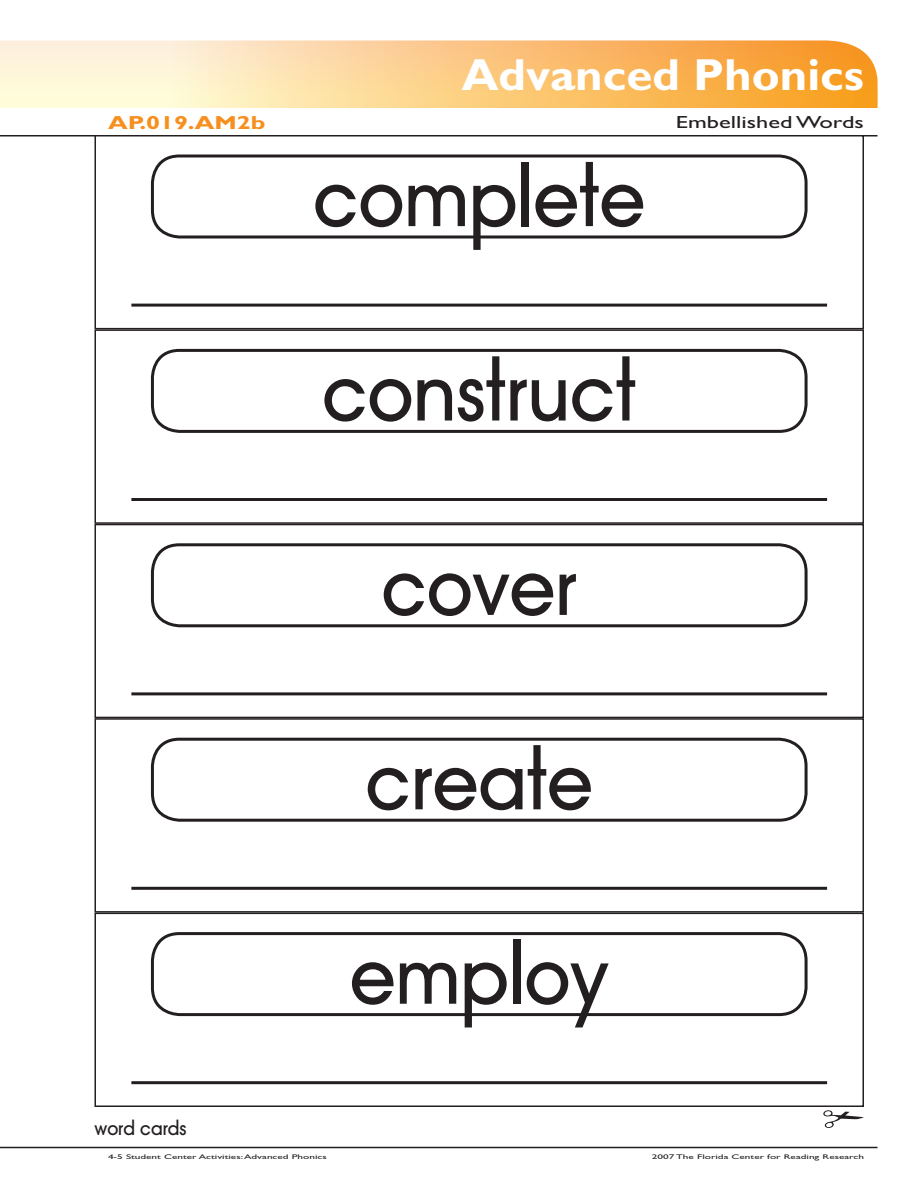
<style>
.page{position:relative;width:918px;height:1188px;background:#fff}
.page>*{position:absolute;margin:0;border:0;box-sizing:border-box;transform-origin:0 0}
.t1{font:75px "Avant Garde Medium Modified";color:#231f20}
.t2{font:700 45px "Gill Sans MT Modified";color:#fff;scale:1.05 1}
.t3{font:700 18.9px "Gill Sans MT Modified";color:#f68f1e;scale:1.33 1}
.t4{font:18px "Avant Garde Medium Modified";color:#231f20}
.t5{font:17.55px "Gill Sans MT Modified";color:#231f20;scale:1.39 1}
.t6{font:6.75px "Gill Sans MT Modified";color:#231f20;scale:1.67 1}
</style>
<div class="page">
<hr style="left:0;top:1147px;width:878px;height:1px;background:#231f20">
<hr style="left:0;top:135px;width:878px;height:1px;background:#231f20">
<svg style="left:0;top:40px;width:878px;height:68px;background:#fbcf8c"></svg>
<div style="left:94px;top:135px;width:770px;height:194px;border:2px solid #231f20"></div>
<hr style="left:131px;top:304px;width:696px;height:3px;background:#231f20">
<div style="left:151px;top:154px;width:657px;height:84px;border:3px solid #231f20;border-radius:27px"></div>
<div style="left:94px;top:329px;width:770px;height:195px;border:2px solid #231f20"></div>
<hr style="left:131px;top:498px;width:696px;height:3px;background:#231f20">
<div style="left:151px;top:349px;width:657px;height:84px;border:3px solid #231f20;border-radius:27px"></div>
<div style="left:94px;top:524px;width:770px;height:194px;border:2px solid #231f20"></div>
<hr style="left:131px;top:692px;width:696px;height:3px;background:#231f20">
<div style="left:151px;top:543px;width:657px;height:84px;border:3px solid #231f20;border-radius:27px"></div>
<div style="left:94px;top:718px;width:770px;height:195px;border:2px solid #231f20"></div>
<hr style="left:131px;top:887px;width:696px;height:3px;background:#231f20">
<div style="left:151px;top:738px;width:657px;height:84px;border:3px solid #231f20;border-radius:27px"></div>
<div style="left:94px;top:913px;width:770px;height:194px;border:2px solid #231f20"></div>
<hr style="left:131px;top:1081px;width:696px;height:3px;background:#231f20">
<div style="left:151px;top:932px;width:657px;height:84px;border:3px solid #231f20;border-radius:27px"></div>
<svg style="left:823px;top:1110px;width:41px;height:18px"></svg>
<h2 class="t2" style="left:462px;top:48px;width:385px">Advanced Phonics</h2>
<p class="t3" style="left:108px;top:111px;width:120px">AP.019.AM2b</p>
<p class="t5" style="left:676px;top:112px;width:137px">Embellished Words</p>
<p class="t1" style="left:313px;top:154px;width:333px">complete</p>
<p class="t1" style="left:322px;top:348px;width:315px">construct</p>
<p class="t1" style="left:382px;top:543px;width:197px">cover</p>
<p class="t1" style="left:366px;top:737px;width:229px">create</p>
<p class="t4" style="left:94px;top:1118px;width:93px">word cards</p>
<p class="t1" style="left:350px;top:931px;width:260px">employ</p>
<p class="t6" style="left:108px;top:1153px;width:132px">4-5 Student Center Activities: Advanced Phonics</p>
<p class="t6" style="left:652px;top:1153px;width:128px">2007 The Florida Center for Reading Research</p>
</div>
